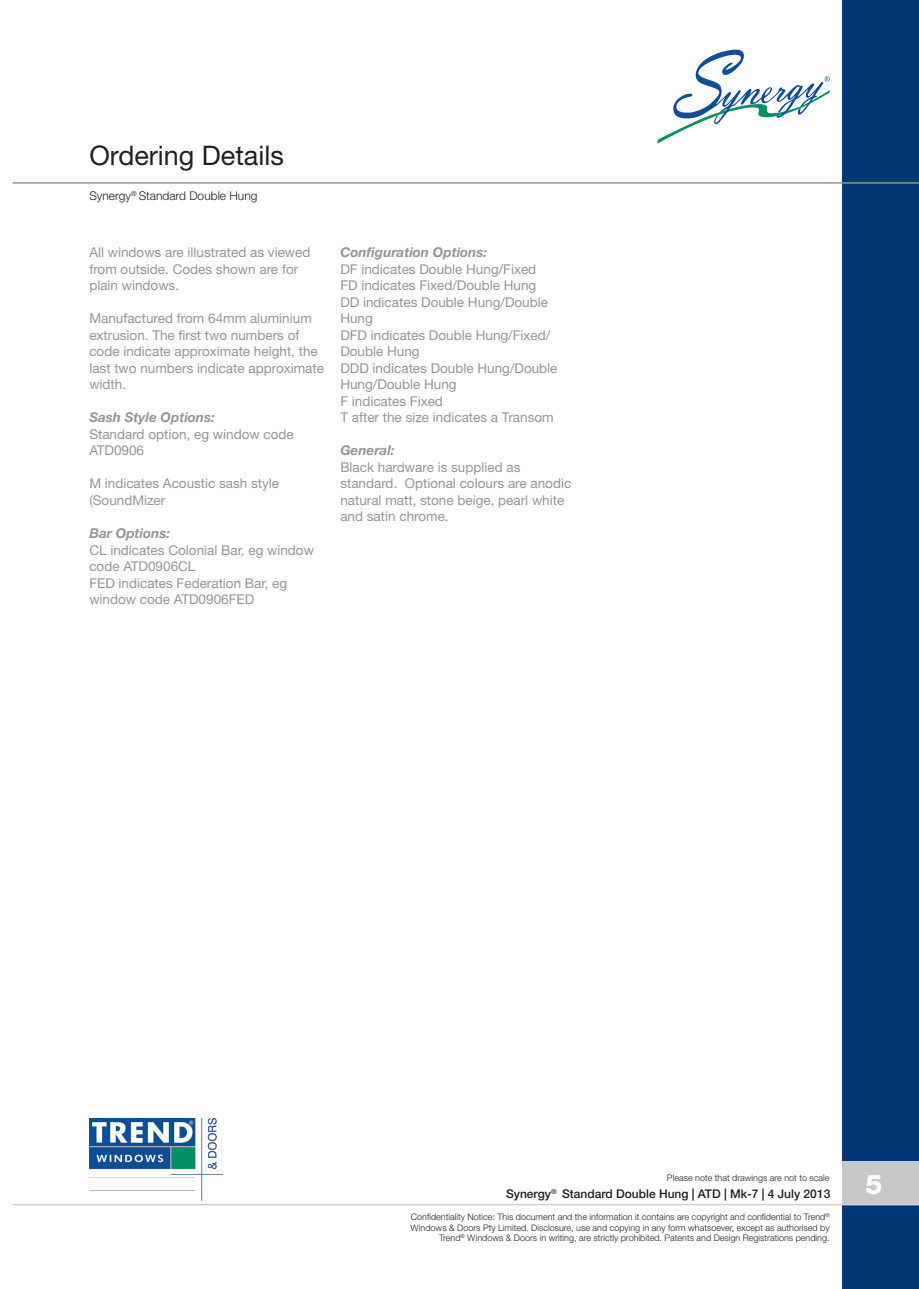
<style>
.page{position:relative;width:919px;height:1289px;background:#fff}
.page>*{position:absolute;margin:0;border:0;box-sizing:border-box;transform-origin:0 0}
.Section_Pages_Chapte{font:27px "Helvetica Neue";color:#231f20}
.t1{font:800 27px "Helvetica Neue";color:#fff}
._1__CONTENTS{font:13.5px/16.5px "Helvetica Neue";color:#939598}
._1__CONTENTS-2{font:italic 700 13.5px "Helvetica Neue";color:#939598}
.All_Pages_Footer{font:500 12px "Helvetica Neue";color:#231f20}
.Section_Pages_Chapte-2{font:300 12px "Helvetica Neue";color:#231f20}
.All_Pages_Standard_T{font:300 9px/10.8px "Helvetica Neue";color:#231f20;text-align:right}
</style>
<div class="page">
<div style="left:842px;top:0;width:76px;height:1288px;background:#013775"></div>
<div style="left:842px;top:1161px;width:76px;height:42px;background:#c7c8ca"></div>
<hr style="left:13px;top:1203px;width:905px;height:2px;background:#d1d2d4">
<hr style="left:13px;top:182px;width:905px;height:2px;background:#939598">
<img style="left:89px;top:1118px;width:133px;height:82px">
<svg style="left:657px;top:50px;width:172px;height:93px"></svg>
<p class="Section_Pages_Chapte" style="left:89px;top:139px;width:196px">Ordering Details</p>
<p class="Section_Pages_Chapte-2" style="left:89px;top:189px;width:170px">Synergy<sup>®</sup> Standard Double Hung</p>
<p class="_1__CONTENTS" style="left:89px;top:244px;width:222px">All windows are illustrated as viewed from outside. Codes shown are for plain windows.</p>
<p class="_1__CONTENTS" style="left:89px;top:310px;width:236px">Manufactured from 64mm aluminium extrusion. The first two numbers of code indicate approximate height, the last two numbers indicate approximate width.</p>
<p class="_1__CONTENTS-2" style="left:89px;top:409px;width:127px">Sash Style Options:</p>
<p class="_1__CONTENTS" style="left:89px;top:425px;width:206px">Standard option, eg window code<br>ATD0906</p>
<p class="_1__CONTENTS" style="left:89px;top:475px;width:191px">M indicates Acoustic sash style (SoundMizer</p>
<p class="_1__CONTENTS-2" style="left:89px;top:525px;width:82px">Bar Options:</p>
<p class="_1__CONTENTS" style="left:89px;top:541px;width:226px">CL indicates Colonial Bar, eg window code ATD0906CL</p>
<p class="_1__CONTENTS" style="left:89px;top:574px;width:199px">FED indicates Federation Bar, eg window code ATD0906FED</p>
<p class="_1__CONTENTS-2" style="left:340px;top:244px;width:148px">Configuration Options:</p>
<p class="_1__CONTENTS" style="left:340px;top:260px;width:197px">DF indicates Double Hung/Fixed</p>
<p class="_1__CONTENTS" style="left:340px;top:277px;width:197px">FD indicates Fixed/Double Hung</p>
<p class="_1__CONTENTS" style="left:340px;top:293px;width:209px">DD indicates Double Hung/Double<br>Hung</p>
<p class="_1__CONTENTS" style="left:340px;top:326px;width:211px">DFD indicates Double Hung/Fixed/</p>
<p class="_1__CONTENTS" style="left:340px;top:343px;width:81px">Double Hung</p>
<p class="_1__CONTENTS" style="left:340px;top:359px;width:219px">DDD indicates Double Hung/Double<br>Hung/Double Hung</p>
<p class="_1__CONTENTS" style="left:340px;top:392px;width:104px">F indicates Fixed</p>
<p class="_1__CONTENTS" style="left:340px;top:409px;width:215px">T after the size indicates a Transom</p>
<p class="_1__CONTENTS-2" style="left:340px;top:442px;width:56px">General:</p>
<p class="_1__CONTENTS" style="left:340px;top:458px;width:232px">Black hardware is supplied as standard. Optional colours are anodic natural matt, stone beige, pearl white and satin chrome.</p>
<p class="All_Pages_Standard_T" style="left:667px;top:1172px;width:164px">Please note that drawings are not to scale</p>
<p class="All_Pages_Footer" style="left:506px;top:1186px;width:326px">Synergy<sup>®</sup> Standard Double Hung | ATD | Mk-7 | 4 July 2013</p>
<p class="All_Pages_Standard_T" style="left:410px;top:1210px;width:420px">Confidentiality Notice: This document and the information it contains are copyright and confidential to Trend<sup>®<br></sup>Windows &amp; Doors Pty Limited. Disclosure, use and copying in any form whatsoever, except as authorised by<br>Trend<sup>®</sup> Windows &amp; Doors in writing, are strictly prohibited. Patents and Design Registrations pending.</p>
<p class="t1" style="left:865px;top:1168px;width:19px">5</p>
</div>
